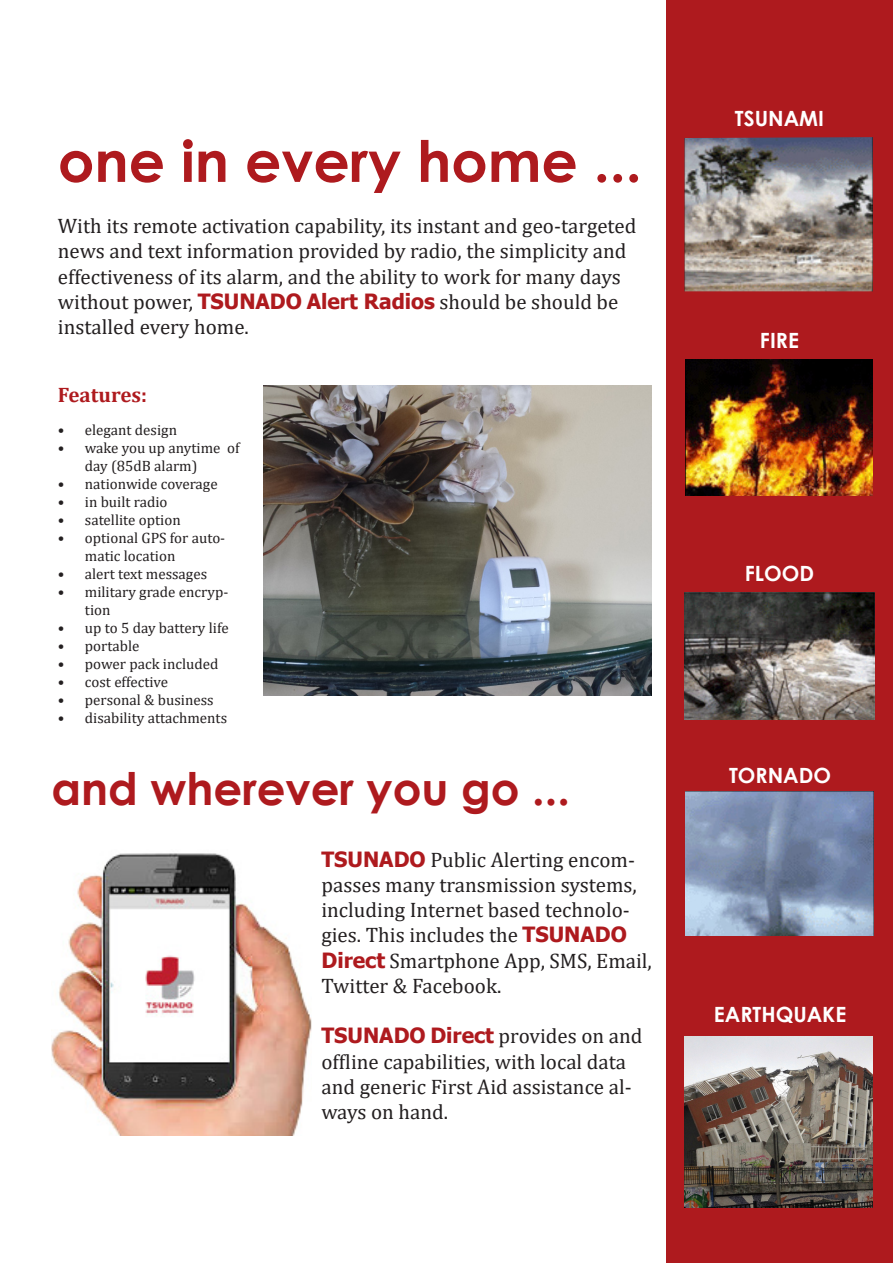
<style>
.page{position:relative;width:893px;height:1263px;background:#fff}
.page>*{position:absolute;margin:0;border:0;box-sizing:border-box;transform-origin:0 0}
.t1{font:700 57px "Century Gothic";color:#ae1a1e}
.t2{font:700 45px "Century Gothic";color:#ae1a1e}
.t3{font:21px/25.2px "Cambria";color:#231f20}
.t4{font:700 21px "Century Gothic";color:#fff}
.t5{font:700 21px "Cambria";color:#ae1a1e}
.t6{font:15px/18px "Cambria";color:#231f20}
.s1{font-family:"Tahoma";font-weight:700;color:#ae1a1e}
</style>
<div class="page">
<div style="left:666px;top:0;width:227px;height:1263px;background:#ae1a1e"></div>
<img style="left:684px;top:137px;width:189px;height:154px">
<img style="left:685px;top:359px;width:187px;height:136px">
<img style="left:684px;top:592px;width:190px;height:128px">
<img style="left:686px;top:791px;width:187px;height:144px">
<img style="left:264px;top:386px;width:388px;height:310px">
<img style="left:52px;top:853px;width:260px;height:283px">
<img style="left:684px;top:1036px;width:189px;height:171px">
<p class="t1" style="left:58px;top:118px;width:585px">one in every home ...</p>
<p class="t3" style="left:58px;top:213px;width:580px">With its remote activation capability, its instant and geo-targeted news and text information provided by radio, the simplicity and effectiveness of its alarm, and the ability to work for many days without power, <span class="s1">TSUNADO Alert Radios</span> should be should be installed every home.</p>
<p class="t5" style="left:58px;top:380px;width:91px">Features:</p>
<p class="t6" style="left:58px;top:420px;width:121px">• elegant design</p>
<p class="t6" style="left:85px;top:438px;width:156px;text-indent:-27px">• wake you up anytime of day (85dB alarm)</p>
<p class="t6" style="left:58px;top:474px;width:161px">• nationwide coverage</p>
<p class="t6" style="left:58px;top:492px;width:111px">• in built radio</p>
<p class="t6" style="left:58px;top:510px;width:124px">• satellite option</p>
<p class="t6" style="left:85px;top:528px;width:142px;text-indent:-27px">• optional GPS for auto&shy;matic location</p>
<p class="t6" style="left:58px;top:564px;width:151px">• alert text messages</p>
<p class="t6" style="left:85px;top:582px;width:145px;text-indent:-27px">• military grade encryp&shy;tion</p>
<p class="t6" style="left:58px;top:618px;width:172px">• up to 5 day battery life</p>
<p class="t6" style="left:58px;top:636px;width:83px">• portable</p>
<p class="t6" style="left:58px;top:654px;width:162px">• power pack included</p>
<p class="t6" style="left:58px;top:672px;width:112px">• cost effective</p>
<p class="t6" style="left:58px;top:690px;width:157px">• personal &amp; business</p>
<p class="t6" style="left:58px;top:708px;width:171px">• disability attachments</p>
<p class="t2" style="left:52px;top:754px;width:520px">and wherever you go ...</p>
<p class="t3" style="left:321px;top:847px;width:332px"><span class="s1">TSUNADO</span> Public Alerting encom&shy;passes many transmission systems, including Internet based technolo&shy;gies. This includes the <span class="s1">TSUNADO<br>Direct</span> Smartphone App, SMS, Email,<br>Twitter &amp; Facebook.</p>
<p class="t3" style="left:321px;top:1023px;width:323px"><span class="s1">TSUNADO Direct</span> provides on and offline capabilities, with local data and generic First Aid assistance al&shy;ways on hand.</p>
<p class="t4" style="left:735px;top:103px;width:91px">TSUNAMI</p>
<p class="t4" style="left:760px;top:325px;width:41px">FIRE</p>
<p class="t4" style="left:745px;top:557px;width:71px">FLOOD</p>
<p class="t4" style="left:729px;top:759px;width:104px">TORNADO</p>
<p class="t4" style="left:714px;top:998px;width:134px">EARTHQUAKE</p>
</div>
